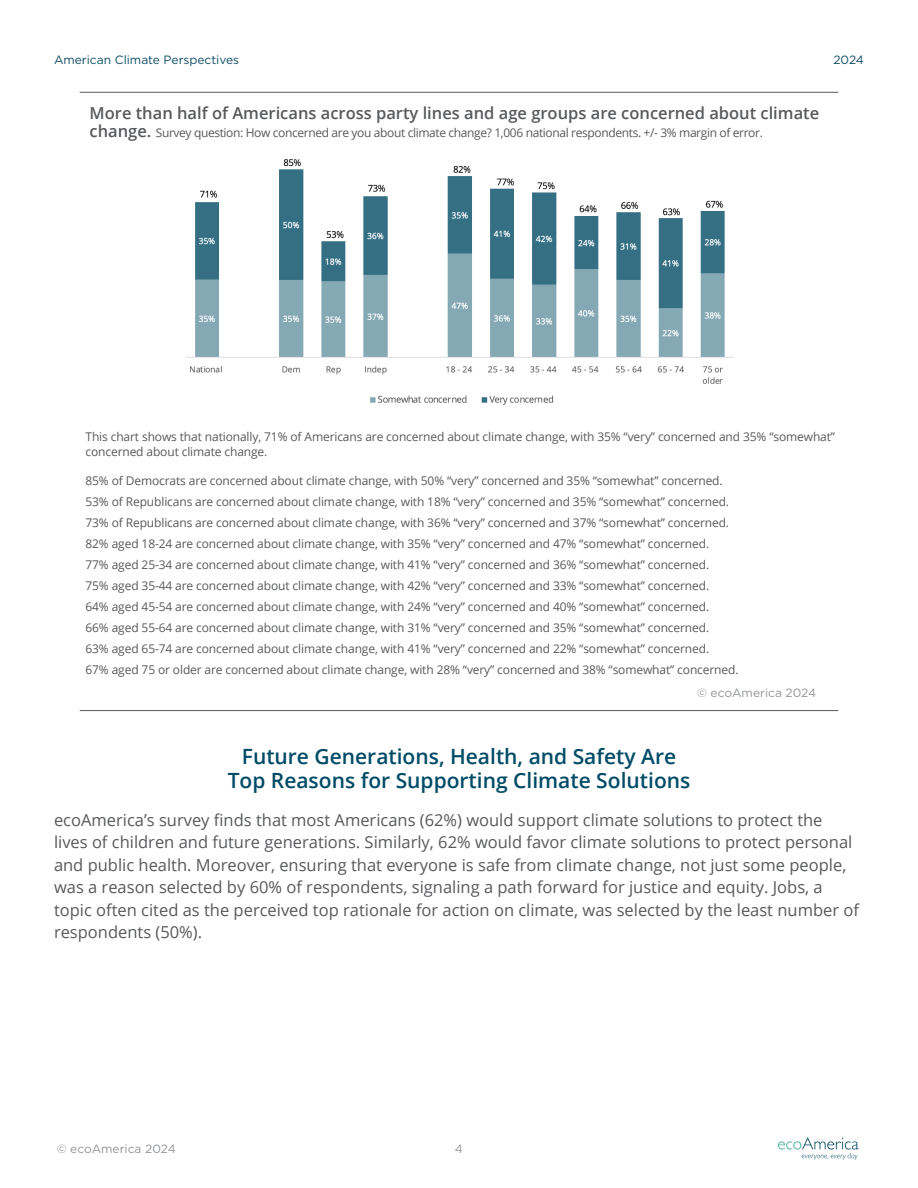
<style>
.page{position:relative;width:918px;height:1188px;background:#fff}
.page>*{position:absolute;margin:0;border:0;box-sizing:border-box;transform-origin:0 0}
.t1{font:600 21px/24px "Open Sans";color:#004b66;text-align:center}
.t2{font:16.5px/22.5px "Open Sans";color:#58595b}
.t3{font:600 16.5px "Open Sans";color:#58595b}
.t4{font:12px/21px "Open Sans";letter-spacing:-.01em;color:#58595b}
.t5{font:12px "Open Sans";letter-spacing:-.03em;color:#58595b}
.t6{font:12px "Gotham";color:#939598}
.t7{font:12px "Gotham";color:#0e4d66}
.s1{font-weight:600;font-size:16.5px}
</style>
<div class="page">
<img style="left:778px;top:1137px;width:81px;height:23px">
<img style="left:186px;top:159px;width:548px;height:246px">
<hr style="left:80px;top:710px;width:758px;height:1px;background:#58595b">
<hr style="left:80px;top:92px;width:758px;height:1px;background:#58595b">
<p class="t7" style="left:54px;top:52px;width:187px">American Climate Perspectives</p>
<p class="t7" style="left:833px;top:52px;width:32px">2024</p>
<h2 class="t3" style="left:90px;top:102px;width:731px">More than half of Americans across party lines and age groups are concerned about climate</h2>
<p class="t5" style="left:90px;top:124px;width:675px"><span class="s1">change.</span> Survey question: How concerned are you about climate change? 1,006 national respondents. +/- 3% margin of error.</p>
<p class="t4" style="left:86px;top:429px;width:751px;line-height:15px">This chart shows that nationally, 71% of Americans are concerned about climate change, with 35% “very” concerned and 35% “somewhat” concerned about climate change.</p>
<p class="t4" style="left:86px;top:469px;width:655px">85% of Democrats are concerned about climate change, with 50% “very” concerned and 35% “somewhat” concerned.<br>53% of Republicans are concerned about climate change, with 18% “very” concerned and 35% “somewhat” concerned.<br>73% of Republicans are concerned about climate change, with 36% “very” concerned and 37% “somewhat” concerned.<br>82% aged 18-24 are concerned about climate change, with 35% “very” concerned and 47% “somewhat” concerned.<br>77% aged 25-34 are concerned about climate change, with 41% “very” concerned and 36% “somewhat” concerned.<br>75% aged 35-44 are concerned about climate change, with 42% “very” concerned and 33% “somewhat” concerned.<br>64% aged 45-54 are concerned about climate change, with 24% “very” concerned and 40% “somewhat” concerned.<br>66% aged 55-64 are concerned about climate change, with 31% “very” concerned and 35% “somewhat” concerned.<br>63% aged 65-74 are concerned about climate change, with 41% “very” concerned and 22% “somewhat” concerned.<br>67% aged 75 or older are concerned about climate change, with 28% “very” concerned and 38% “somewhat” concerned.</p>
<p class="t6" style="left:697px;top:685px;width:121px">© ecoAmerica 2024</p>
<h1 class="t1" style="left:228px;top:744px;width:464px">Future Generations, Health, and Safety Are<br>Top Reasons for Supporting Climate Solutions</h1>
<p class="t2" style="left:54px;top:808px;width:807px">ecoAmerica’s survey finds that most Americans (62%) would support climate solutions to protect the lives of children and future generations. Similarly, 62% would favor climate solutions to protect personal and public health. Moreover, ensuring that everyone is safe from climate change, not just some people, was a reason selected by 60% of respondents, signaling a path forward for justice and equity. Jobs, a topic often cited as the perceived top rationale for action on climate, was selected by the least number of respondents (50%).</p>
<p class="t6" style="left:57px;top:1141px;width:121px">© ecoAmerica 2024</p>
<p class="t6" style="left:455px;top:1141px;width:10px">4</p>
</div>
